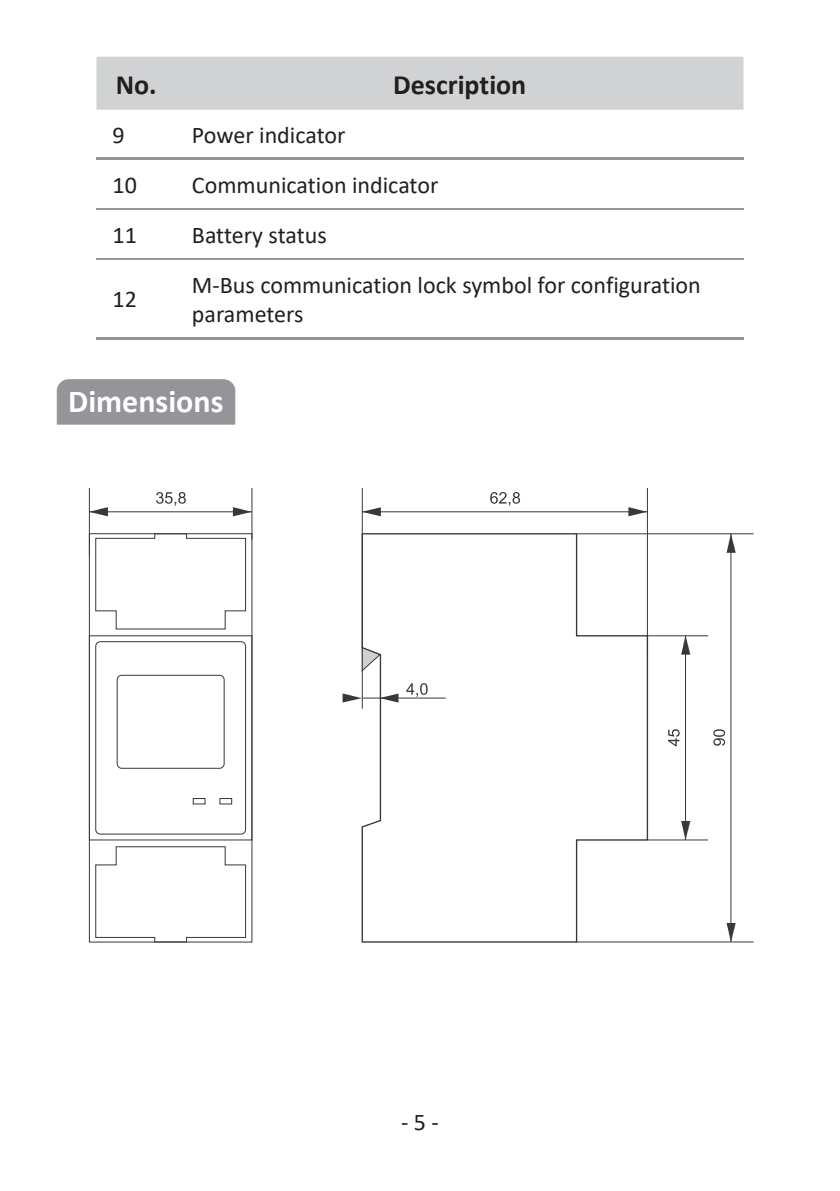
<style>
.page{position:relative;width:840px;height:1191px;background:#fff}
.page>*{position:absolute;margin:0;border:0;box-sizing:border-box;transform-origin:0 0}
.t1{font:700 32px "Calibri";color:#fff}
.t2{font:700 28px "Calibri";color:#231f20}
.t3{font:24px/28.8px "Calibri";color:#231f20}
</style>
<div class="page">
<div style="left:96px;top:57px;width:647px;height:53px;background:#d1d2d4"></div>
<hr style="left:96px;top:158px;width:80px;height:2px;background:#939598">
<hr style="left:176px;top:158px;width:567px;height:2px;background:#939598">
<hr style="left:96px;top:208px;width:80px;height:2px;background:#939598">
<hr style="left:176px;top:208px;width:567px;height:2px;background:#939598">
<hr style="left:96px;top:258px;width:80px;height:2px;background:#939598">
<hr style="left:176px;top:258px;width:567px;height:2px;background:#939598">
<hr style="left:96px;top:337px;width:80px;height:2px;background:#939598">
<hr style="left:176px;top:337px;width:567px;height:2px;background:#939598">
<svg style="left:361px;top:532px;width:287px;height:411px"></svg>
<hr style="left:361px;top:488px;width:2px;height:221px;background:#383839">
<svg style="left:362px;top:647px;width:18px;height:24px"></svg>
<hr style="left:646px;top:488px;width:1px;height:166px;background:#383839">
<hr style="left:362px;top:511px;width:285px;height:1px;background:#383839">
<svg style="left:361px;top:507px;width:19px;height:9px"></svg>
<svg style="left:628px;top:507px;width:19px;height:9px"></svg>
<hr style="left:647px;top:635px;width:60px;height:1px;background:#383839">
<hr style="left:684px;top:635px;width:1px;height:205px;background:#383839">
<hr style="left:729px;top:534px;width:2px;height:408px;background:#383839">
<svg style="left:680px;top:635px;width:9px;height:19px"></svg>
<svg style="left:726px;top:534px;width:9px;height:19px"></svg>
<svg style="left:681px;top:821px;width:8px;height:18px"></svg>
<svg style="left:726px;top:923px;width:9px;height:18px"></svg>
<svg style="left:342px;top:693px;width:19px;height:9px"></svg>
<hr style="left:362px;top:697px;width:83px;height:1px;background:#383839">
<svg style="left:379px;top:693px;width:19px;height:9px"></svg>
<svg style="left:406px;top:683px;width:21px;height:14px"></svg>
<svg style="left:490px;top:492px;width:30px;height:14px"></svg>
<svg style="left:668px;top:729px;width:11px;height:17px"></svg>
<svg style="left:713px;top:729px;width:11px;height:16px"></svg>
<hr style="left:576px;top:533px;width:177px;height:1px;background:#383839">
<hr style="left:576px;top:941px;width:177px;height:1px;background:#383839">
<hr style="left:647px;top:839px;width:60px;height:1px;background:#383839">
<div style="left:89px;top:635px;width:163px;height:205px;border:1px solid #383839"></div>
<svg style="left:95px;top:641px;width:151px;height:193px"></svg>
<svg style="left:95px;top:533px;width:151px;height:96px"></svg>
<div style="left:193px;top:798px;width:12px;height:6px;background:#fff"></div>
<div style="left:193px;top:798px;width:12px;height:6px;border:1px solid #383839"></div>
<div style="left:220px;top:798px;width:11px;height:6px;background:#fff"></div>
<div style="left:219px;top:798px;width:13px;height:6px;border:1px solid #383839"></div>
<svg style="left:95px;top:846px;width:151px;height:96px"></svg>
<hr style="left:89px;top:488px;width:1px;height:68px;background:#383839">
<hr style="left:251px;top:488px;width:1px;height:51px;background:#383839">
<hr style="left:89px;top:511px;width:163px;height:1px;background:#383839">
<svg style="left:89px;top:507px;width:19px;height:9px"></svg>
<svg style="left:233px;top:507px;width:19px;height:9px"></svg>
<svg style="left:156px;top:492px;width:30px;height:14px"></svg>
<div style="left:57px;top:379px;width:178px;height:45px;background:#939598"></div>
<p class="t2" style="left:116px;top:65px;width:42px">No.</p>
<p class="t2" style="left:393px;top:65px;width:135px">Description</p>
<p class="t3" style="left:112px;top:120px;width:14px">9</p>
<p class="t3" style="left:192px;top:120px;width:155px">Power indicator</p>
<p class="t3" style="left:112px;top:170px;width:26px">10</p>
<p class="t3" style="left:192px;top:170px;width:248px">Communication indicator</p>
<p class="t3" style="left:112px;top:220px;width:26px">11</p>
<p class="t3" style="left:192px;top:220px;width:136px">Battery status</p>
<p class="t3" style="left:112px;top:284px;width:26px">12</p>
<p class="t3" style="left:192px;top:270px;width:510px">M-Bus communication lock symbol for configuration parameters</p>
<h1 class="t1" style="left:68px;top:379px;width:157px">Dimensions</h1>
<p class="t3" style="left:401px;top:1106px;width:39px">- 5 -</p>
</div>
